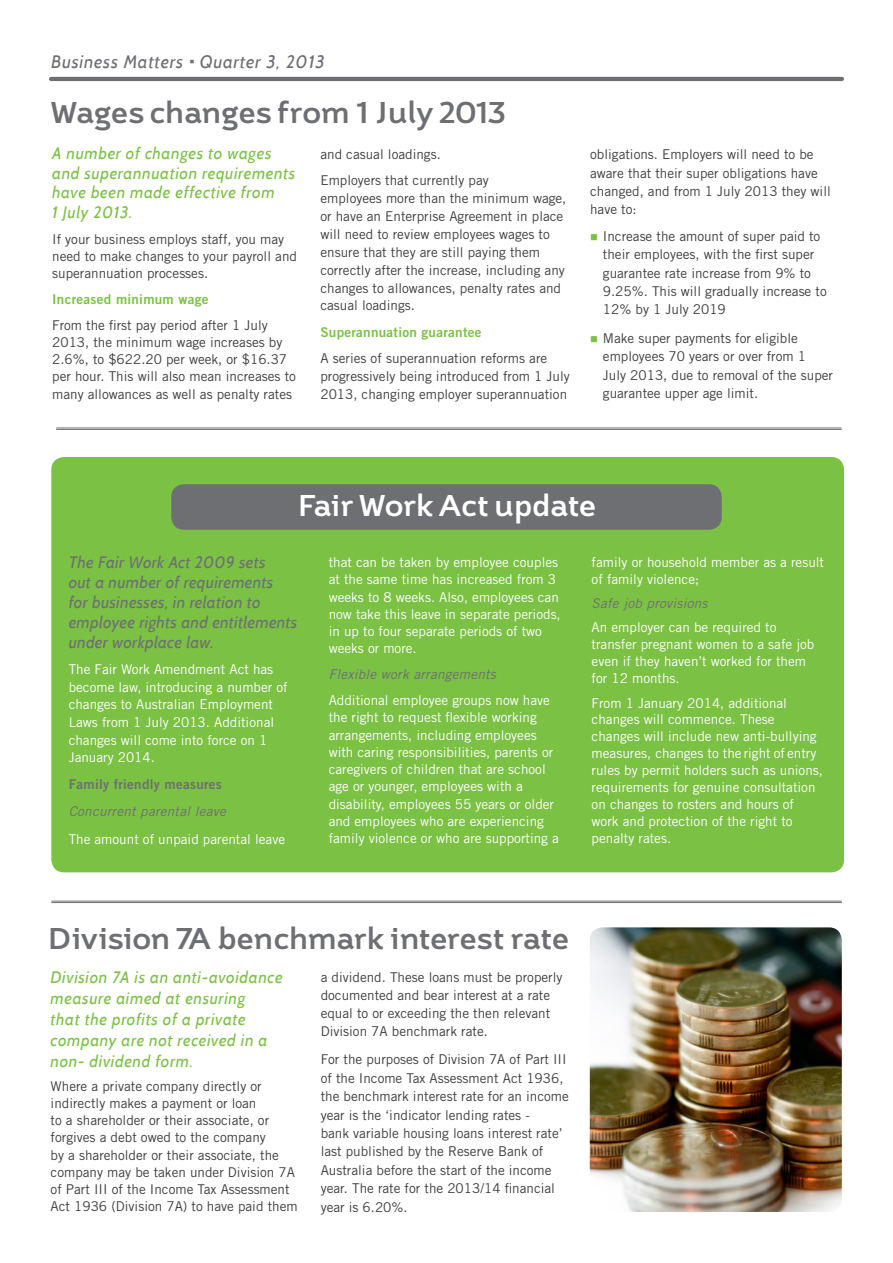
<style>
.page{position:relative;width:893px;height:1263px;background:#fff}
.page>*{position:absolute;margin:0;border:0;box-sizing:border-box;transform-origin:0 0}
.Title_-_Article{font:700 30px "Brisko Sans";color:#6e6f73}
.Title_-_Article-2{font:700 30px "Brisko Sans";letter-spacing:-.01em;color:#fff}
.t1{font:italic 18px "Cabin";letter-spacing:.045em;color:#6e6f73}
.Body_Text{font:italic 16.5px/21px "Cabin";letter-spacing:.04em;color:#7bc144}
.Body_Text-2{font:italic 16.5px/19.8px "Cabin";letter-spacing:.02em;color:#6e6f73}
.Body_Text-3{font:13.5px/17.2px "Trade Gothic LT Std";color:#3e3e3f}
.Body_Text-4{font:13.5px/17.2px "Trade Gothic LT Std";color:#fff}
.Body_Text-5{font:italic 13.5px "Trade Gothic LT Std";letter-spacing:.02em;color:#6e6f73}
.Body_Text-6{font:13.5px "Trade Gothic LT Std Bd 2";letter-spacing:.02em;color:#7bc144}
.Body_Text-7{font:13.5px "Trade Gothic LT Std Bd 2";letter-spacing:.02em;color:#6e6f73}
</style>
<div class="page">
<hr style="left:51px;top:77px;width:791px;height:4px;background:#6e6f73">
<div style="left:51px;top:457px;width:793px;height:415px;background:#7bc144;border-radius:13px"></div>
<div style="left:171px;top:484px;width:551px;height:46px;background:#6e6f73;border-radius:13px"></div>
<img style="left:590px;top:927px;width:252px;height:285px">
<hr style="left:56px;top:429px;width:785px;height:1px;background:#6e6f73">
<hr style="left:56px;top:428px;width:785px;height:1px;background:#6e6f73">
<hr style="left:52px;top:902px;width:789px;height:1px;background:#6e6f73">
<hr style="left:52px;top:901px;width:789px;height:1px;background:#6e6f73">
<p class="t1" style="left:51px;top:51px;width:275px">Business Matters Quarter 3, 2013</p>
<p class="Title_-_Article" style="left:51px;top:93px;width:456px">Wages changes from 1 July 2013</p>
<p class="Body_Text" style="left:52px;top:144px;width:245px;line-height:19.5px">A number of changes to wages and superannuation requirements have been made effective from<br>1 July 2013.</p>
<p class="Body_Text-3" style="left:52px;top:230px;width:246px">If your business employs staff, you may need to make changes to your payroll and superannuation processes.</p>
<p class="Body_Text-6" style="left:52px;top:291px;width:158px">Increased minimum wage</p>
<p class="Body_Text-3" style="left:52px;top:316px;width:245px">From the first pay period after 1 July 2013, the minimum wage increases by 2.6%, to $622.20 per week, or $16.37 per hour. This will also mean increases to many allowances as well as penalty rates</p>
<p class="Body_Text-3" style="left:320px;top:146px;width:122px">and casual loadings.</p>
<p class="Body_Text-3" style="left:320px;top:172px;width:247px;line-height:17.9px">Employers that currently pay<br>employees more than the minimum wage, or have an Enterprise Agreement in place will need to review employees wages to ensure that they are still paying them correctly after the increase, including any changes to allowances, penalty rates and casual loadings.</p>
<p class="Body_Text-6" style="left:320px;top:324px;width:163px">Superannuation guarantee</p>
<p class="Body_Text-3" style="left:320px;top:349px;width:251px;line-height:17.9px">A series of superannuation reforms are progressively being introduced from 1 July<br>2013, changing employer superannuation</p>
<p class="Body_Text-3" style="left:590px;top:145px;width:242px;line-height:18.3px">obligations. Employers will need to be aware that their super obligations have changed, and from 1 July 2013 they will have to:</p>
<p class="Body_Text-3" style="left:603px;top:227px;width:225px;line-height:18.3px">Increase the amount of super paid to their employees, with the first super guarantee rate increase from 9% to<br>9.25%. This will gradually increase to<br>12% by 1 July 2019</p>
<p class="Body_Text-3" style="left:603px;top:329px;width:232px;line-height:18.3px">Make super payments for eligible employees 70 years or over from 1<br>July 2013, due to removal of the super guarantee upper age limit.</p>
<p class="Title_-_Article-2" style="left:298px;top:487px;width:299px">Fair Work Act update</p>
<p class="Body_Text-2" style="left:69px;top:553px;width:230px">The Fair Work Act 2009 sets<br>out a number of requirements<br>for businesses, in relation to employee rights and entitlements under workplace law.</p>
<p class="Body_Text-4" style="left:69px;top:660px;width:220px;line-height:17.7px">The Fair Work Amendment Act has become law, introducing a number of changes to Australian Employment<br>Laws from 1 July 2013. Additional changes will come into force on 1<br>January 2014.</p>
<p class="Body_Text-7" style="left:69px;top:776px;width:155px">Family friendly measures</p>
<p class="Body_Text-5" style="left:69px;top:803px;width:159px">Concurrent parental leave</p>
<p class="Body_Text-4" style="left:69px;top:830px;width:218px">The amount of unpaid parental leave</p>
<p class="Body_Text-4" style="left:329px;top:554px;width:234px">that can be taken by employee couples at the same time has increased from 3 weeks to 8 weeks. Also, employees can now take this leave in separate periods, in up to four separate periods of two weeks or more.</p>
<p class="Body_Text-5" style="left:329px;top:666px;width:169px">Flexible work arrangements</p>
<p class="Body_Text-4" style="left:329px;top:691px;width:232px">Additional employee groups now have the right to request flexible working arrangements, including employees with caring responsibilities, parents or caregivers of children that are school age or younger, employees with a disability, employees 55 years or older and employees who are experiencing family violence or who are supporting a</p>
<p class="Body_Text-4" style="left:592px;top:553px;width:234px">family or household member as a result of family violence;</p>
<p class="Body_Text-5" style="left:592px;top:595px;width:117px">Safe job provisions</p>
<p class="Body_Text-4" style="left:592px;top:619px;width:224px">An employer can be required to transfer pregnant women to a safe job even if they haven’t worked for them for 12 months.</p>
<p class="Body_Text-4" style="left:592px;top:694px;width:233px">From 1 January 2014, additional changes will commence. These changes will include new anti-bullying measures, changes to the right of entry rules by permit holders such as unions, requirements for genuine consultation on changes to rosters and hours of work and protection of the right to penalty rates.</p>
<p class="Title_-_Article" style="left:48px;top:920px;width:521px">Division 7A benchmark interest rate</p>
<p class="Body_Text" style="left:51px;top:966px;width:233px">Division 7A is an anti-avoidance measure aimed at ensuring<br>that the profits of a private company are not received in a non- dividend form.</p>
<p class="Body_Text-3" style="left:51px;top:1077px;width:249px">Where a private company directly or indirectly makes a payment or loan<br>to a shareholder or their associate, or forgives a debt owed to the company<br>by a shareholder or their associate, the company may be taken under Division 7A of Part III of the Income Tax Assessment Act 1936 (Division 7A) to have paid them</p>
<p class="Body_Text-3" style="left:321px;top:968px;width:243px;line-height:18.1px">a dividend. These loans must be properly documented and bear interest at a rate equal to or exceeding the then relevant Division 7A benchmark rate.</p>
<p class="Body_Text-3" style="left:321px;top:1050px;width:250px;line-height:18.5px">For the purposes of Division 7A of Part III of the Income Tax Assessment Act 1936, the benchmark interest rate for an income year is the ‘indicator lending rates -<br>bank variable housing loans interest rate’ last published by the Reserve Bank of Australia before the start of the income year. The rate for the 2013/14 financial year is 6.20%.</p>
</div>
